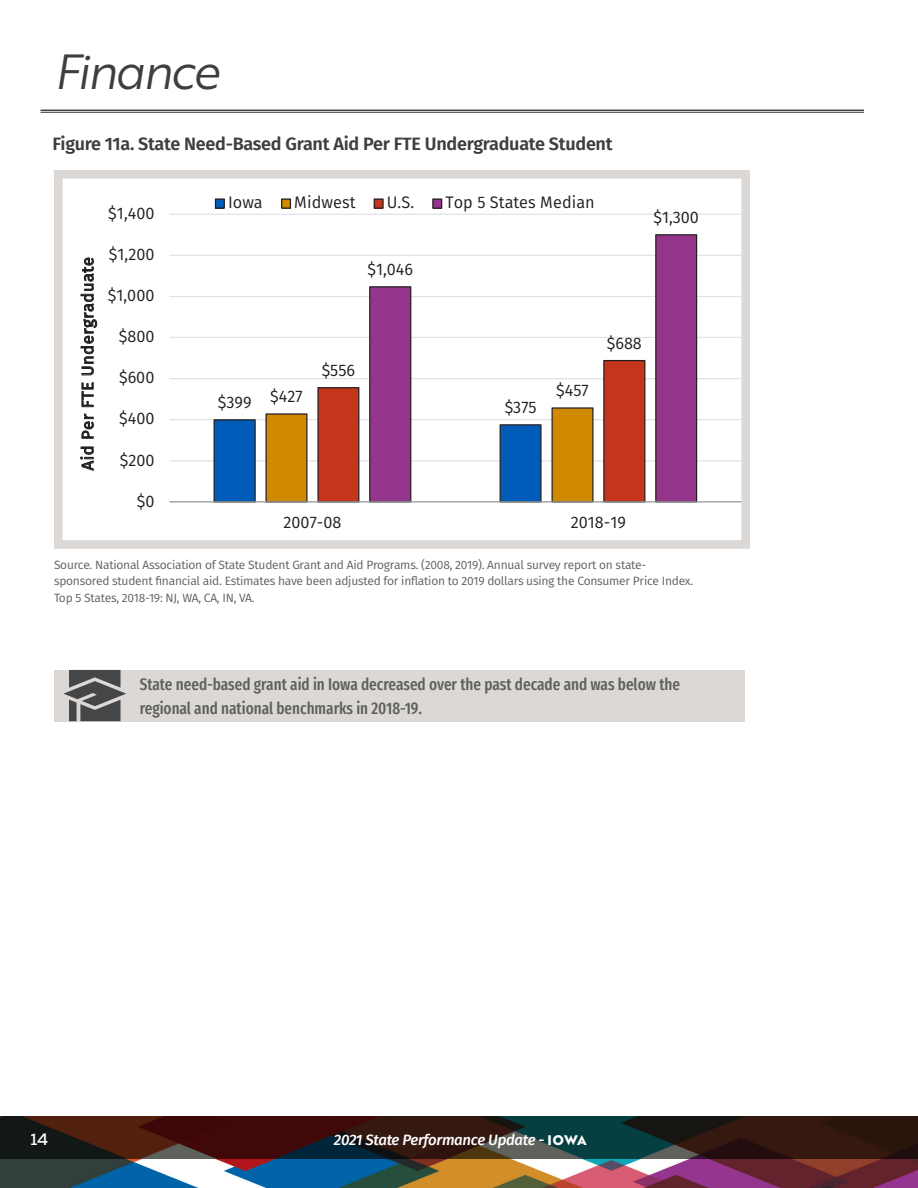
<style>
.page{position:relative;width:918px;height:1188px;background:#fff}
.page>*{position:absolute;margin:0;border:0;box-sizing:border-box;transform-origin:0 0}
.Heading_1{font:48px "Brother 1816 Book Italic";letter-spacing:-.05em;color:#3e3e3f}
.Takeaway_Highlight{font:600 18px "Fira Sans";letter-spacing:-.015em;color:#3e3e3f}
.t1{font:16.65px "Fira Sans";color:#231f20}
.Takeaway_Highlight-2{font:500 extra-condensed 16.5px/24px "Fira Sans";color:#5e615c}
.t2{font:700 16.5px "Nexa Slab";color:#fff}
.t3{font:16.2px "Fira Sans";letter-spacing:.03em;color:#231f20}
.t4{font:italic 500 15px "Fira Sans";letter-spacing:-.02em;color:#fff}
.Takeaway_Highlight-3{font:12px/16.5px "Fira Sans";letter-spacing:-.02em;color:#5e615c}
.s1{font-family:"Brother 1816 Extra";font-weight:700;font-style:normal;font-size:13.5px}
</style>
<div class="page">
<img style="left:0;top:1159px;width:918px;height:29px">
<svg style="left:0;top:1116px;width:918px;height:43px;background:#2e1f1a"></svg>
<div style="left:54px;top:670px;width:690px;height:52px;background:#dcd8d5"></div>
<svg style="left:63px;top:670px;width:63px;height:51px"></svg>
<hr style="left:40px;top:110px;width:824px;height:1px;background:#3e3e3f">
<hr style="left:40px;top:112px;width:824px;height:1px;background:#3e3e3f">
<svg style="left:54px;top:170px;width:696px;height:379px"></svg>
<p class="Heading_1" style="left:54px;top:36px;width:167px">Finance</p>
<p class="Takeaway_Highlight" style="left:53px;top:129px;width:561px">Figure 11a. State Need-Based Grant Aid Per FTE Undergraduate Student</p>
<p class="t3" style="left:76px;top:470px;width:215px;rotate:-90deg">Aid Per FTE Undergraduate</p>
<p class="t1" style="left:108px;top:201px;width:48px">$1,400</p>
<p class="t1" style="left:109px;top:242px;width:47px">$1,200</p>
<p class="t1" style="left:108px;top:283px;width:48px">$1,000</p>
<p class="t1" style="left:119px;top:324px;width:37px">$800</p>
<p class="t1" style="left:119px;top:365px;width:37px">$600</p>
<p class="t1" style="left:119px;top:406px;width:37px">$400</p>
<p class="t1" style="left:120px;top:447px;width:36px">$200</p>
<p class="t1" style="left:137px;top:488px;width:19px">$0</p>
<p class="t1" style="left:228px;top:190px;width:36px">Iowa</p>
<p class="t1" style="left:294px;top:190px;width:63px">Midwest</p>
<p class="t1" style="left:387px;top:190px;width:29px">U.S.</p>
<p class="t1" style="left:445px;top:190px;width:151px">Top 5 States Median</p>
<p class="t1" style="left:367px;top:257px;width:47px">$1,046</p>
<p class="t1" style="left:653px;top:205px;width:47px">$1,300</p>
<p class="t1" style="left:322px;top:358px;width:35px">$556</p>
<p class="t1" style="left:270px;top:384px;width:34px">$427</p>
<p class="t1" style="left:556px;top:378px;width:34px">$457</p>
<p class="t1" style="left:218px;top:390px;width:35px">$399</p>
<p class="t1" style="left:505px;top:395px;width:34px">$375</p>
<p class="t1" style="left:607px;top:330px;width:36px">$688</p>
<p class="t1" style="left:283px;top:510px;width:59px">2007-08</p>
<p class="t1" style="left:571px;top:510px;width:57px">2018-19</p>
<p class="Takeaway_Highlight-3" style="left:54px;top:556px;width:641px">Source. National Association of State Student Grant and Aid Programs. (2008, 2019). Annual survey report on state&shy;sponsored student financial aid. Estimates have been adjusted for inflation to 2019 dollars using the Consumer Price Index.<br>Top 5 States, 2018-19: NJ, WA, CA, IN, VA.</p>
<p class="Takeaway_Highlight-2" style="left:140px;top:671px;width:542px">State need-based grant aid in Iowa decreased over the past decade and was below the regional and national benchmarks in 2018-19.</p>
<h3 class="t2" style="left:31px;top:1129px;width:19px">14</h3>
<p class="t4" style="left:334px;top:1128px;width:255px">2021 State Performance Update - <span class="s1">IOWA</span></p>
</div>
